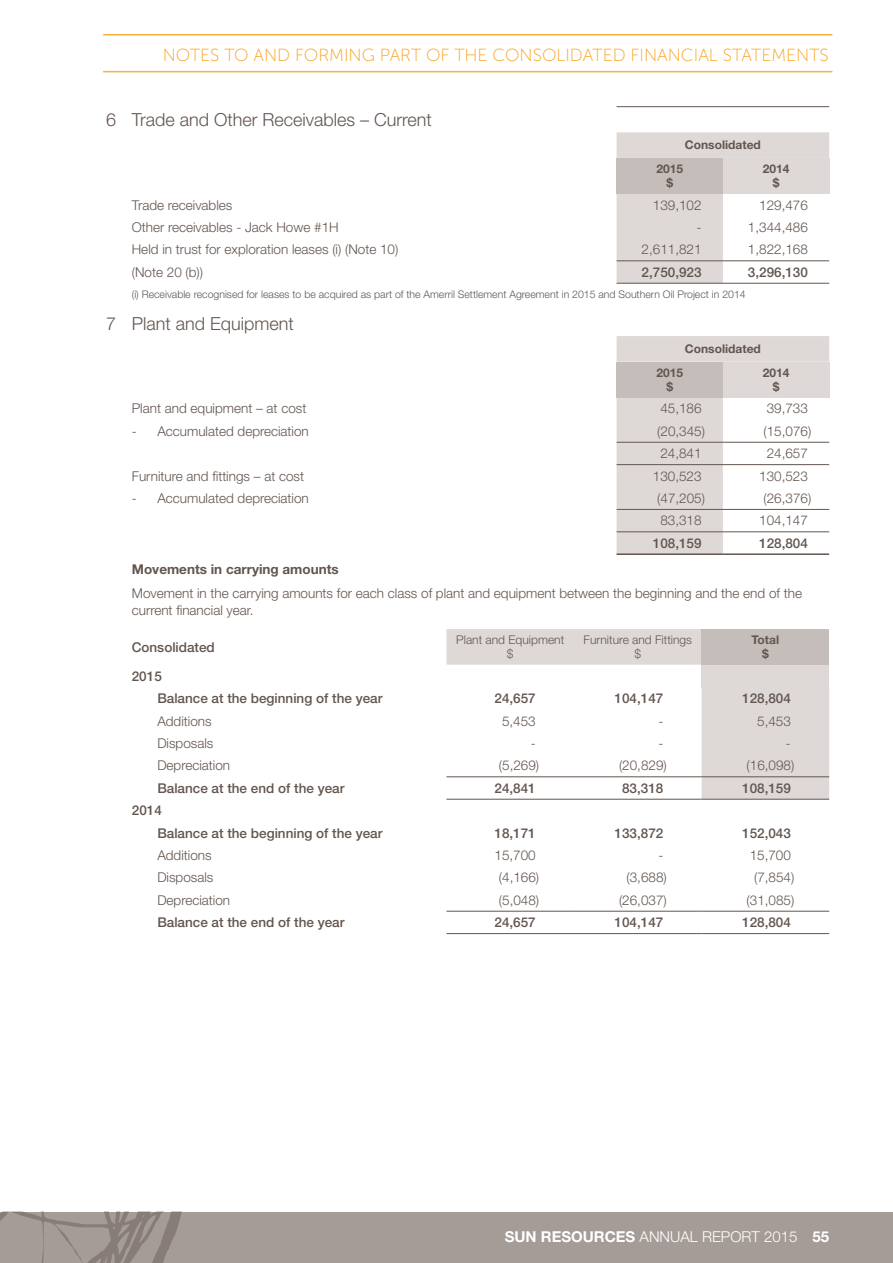
<style>
.page{position:relative;width:893px;height:1263px;background:#fff}
.page>*{position:absolute;margin:0;border:0;box-sizing:border-box;transform-origin:0 0}
.t1{font:300 18px "Helvetica Neue LT Std";color:#63554f}
.t2{font:17.55px "Museo Sans 100";color:#f9a01b}
.t3{font:300 15px "Helvetica Neue LT Std";color:#fff}
.t4{font:300 13.5px/16.2px "Helvetica Neue LT Std";color:#63554f}
.t5{font:500 13.5px/22.4px "Helvetica Neue LT Std";color:#63554f}
.t6{font:700 13.5px "Helvetica Neue LT Std";color:#63554f}
.t7{font:700 12px/14.4px "Helvetica Neue LT Std";color:#63554f;text-align:center}
.t8{font:300 12px/14.4px "Helvetica Neue LT Std";color:#63554f;text-align:center}
.t9{font:300 10.5px "Helvetica Neue LT Std";color:#58595b}
.s1{font-weight:700}
</style>
<div class="page">
<svg style="left:617px;top:132px;width:212px;height:151px"></svg>
<div style="left:617px;top:158px;width:106px;height:36px;background:#c5bdba"></div>
<div style="left:723px;top:158px;width:106px;height:36px;background:#ded9d7"></div>
<hr style="left:617px;top:106px;width:106px;height:1px;background:#63554f">
<hr style="left:723px;top:106px;width:106px;height:1px;background:#63554f">
<hr style="left:617px;top:260px;width:106px;height:1px;background:#63554f">
<hr style="left:723px;top:260px;width:106px;height:1px;background:#63554f">
<hr style="left:617px;top:283px;width:106px;height:1px;background:#63554f">
<hr style="left:723px;top:283px;width:106px;height:1px;background:#63554f">
<svg style="left:617px;top:336px;width:212px;height:217px;fill:#ded9d7"></svg>
<div style="left:617px;top:362px;width:106px;height:35px;background:#c5bdba"></div>
<div style="left:723px;top:362px;width:106px;height:35px;background:#ded9d7"></div>
<hr style="left:617px;top:442px;width:106px;height:1px;background:#63554f">
<hr style="left:723px;top:442px;width:106px;height:1px;background:#63554f">
<hr style="left:617px;top:464px;width:106px;height:1px;background:#63554f">
<hr style="left:723px;top:464px;width:106px;height:1px;background:#63554f">
<hr style="left:617px;top:531px;width:106px;height:1px;background:#63554f">
<hr style="left:723px;top:531px;width:106px;height:1px;background:#63554f">
<hr style="left:617px;top:553px;width:106px;height:2px;background:#63554f">
<hr style="left:723px;top:553px;width:106px;height:2px;background:#63554f">
<hr style="left:617px;top:509px;width:106px;height:1px;background:#63554f">
<hr style="left:723px;top:509px;width:106px;height:1px;background:#63554f">
<div style="left:446px;top:629px;width:256px;height:36px;background:#ded9d7"></div>
<div style="left:702px;top:629px;width:127px;height:36px;background:#c5bdba"></div>
<svg style="left:446px;top:665px;width:256px;height:134px"></svg>
<div style="left:702px;top:665px;width:127px;height:22px;background:#ded9d7"></div>
<div style="left:702px;top:687px;width:127px;height:112px;background:#ded9d7"></div>
<hr style="left:446px;top:776px;width:128px;height:1px;background:#63554f">
<hr style="left:574px;top:776px;width:128px;height:1px;background:#63554f">
<hr style="left:702px;top:776px;width:127px;height:1px;background:#63554f">
<hr style="left:446px;top:799px;width:128px;height:1px;background:#63554f">
<hr style="left:574px;top:799px;width:128px;height:1px;background:#63554f">
<hr style="left:702px;top:799px;width:127px;height:1px;background:#63554f">
<hr style="left:446px;top:911px;width:128px;height:1px;background:#63554f">
<hr style="left:574px;top:911px;width:128px;height:1px;background:#63554f">
<hr style="left:702px;top:911px;width:127px;height:1px;background:#63554f">
<hr style="left:446px;top:933px;width:128px;height:1px;background:#63554f">
<hr style="left:574px;top:933px;width:128px;height:1px;background:#63554f">
<hr style="left:702px;top:933px;width:127px;height:1px;background:#63554f">
<div style="left:0;top:1212px;width:893px;height:51px;background:#a59b97"></div>
<svg style="left:0;top:1212px;width:182px;height:51px"></svg>
<hr style="left:103px;top:71px;width:729px;height:1px;background:#fbb040">
<hr style="left:103px;top:34px;width:729px;height:2px;background:#fbb040">
<p class="t2" style="left:163px;top:45px;width:667px">NOTES TO AND FORMING PART OF THE CONSOLIDATED FINANCIAL STATEMENTS</p>
<h1 class="t1" style="left:106px;top:108px;width:327px">6 Trade and Other Receivables – Current</h1>
<p class="t7" style="left:685px;top:138px;width:77px">Consolidated</p>
<p class="t7" style="left:656px;top:161px;width:28px">2015 $</p>
<p class="t7" style="left:763px;top:161px;width:28px">2014 $</p>
<p class="t4" style="left:132px;top:196px;width:102px">Trade receivables</p>
<p class="t4" style="left:653px;top:196px;width:50px">139,102</p>
<p class="t4" style="left:759px;top:196px;width:50px">129,476</p>
<p class="t4" style="left:132px;top:219px;width:208px">Other receivables - Jack Howe #1H</p>
<p class="t4" style="left:697px;top:219px;width:6px">-</p>
<p class="t4" style="left:748px;top:219px;width:62px">1,344,486</p>
<p class="t4" style="left:132px;top:241px;width:268px">Held in trust for exploration leases (i) (Note 10)</p>
<p class="t4" style="left:642px;top:241px;width:62px">2,611,821</p>
<p class="t4" style="left:748px;top:241px;width:62px">1,822,168</p>
<p class="t4" style="left:132px;top:264px;width:73px">(Note 20 (b))</p>
<p class="t5" style="left:642px;top:261px;width:62px">2,750,923</p>
<p class="t5" style="left:748px;top:261px;width:62px">3,296,130</p>
<p class="t9" style="left:132px;top:287px;width:615px">(i) Receivable recognised for leases to be acquired as part of the Amerril Settlement Agreement in 2015 and Southern Oil Project in 2014</p>
<h1 class="t1" style="left:106px;top:312px;width:189px">7 Plant and Equipment</h1>
<p class="t7" style="left:685px;top:341px;width:77px">Consolidated</p>
<p class="t7" style="left:656px;top:365px;width:28px">2015 $</p>
<p class="t7" style="left:763px;top:365px;width:28px">2014 $</p>
<p class="t4" style="left:132px;top:400px;width:176px">Plant and equipment – at cost</p>
<p class="t4" style="left:660px;top:400px;width:43px">45,186</p>
<p class="t4" style="left:767px;top:400px;width:43px">39,733</p>
<p class="t4" style="left:132px;top:423px;width:179px">- Accumulated depreciation</p>
<p class="t4" style="left:657px;top:423px;width:49px">(20,345)</p>
<p class="t4" style="left:763px;top:423px;width:49px">(15,076)</p>
<p class="t4" style="left:660px;top:445px;width:43px">24,841</p>
<p class="t4" style="left:767px;top:445px;width:43px">24,657</p>
<p class="t4" style="left:132px;top:467px;width:174px">Furniture and fittings – at cost</p>
<p class="t4" style="left:653px;top:467px;width:50px">130,523</p>
<p class="t4" style="left:759px;top:467px;width:50px">130,523</p>
<p class="t4" style="left:132px;top:490px;width:179px">- Accumulated depreciation</p>
<p class="t4" style="left:657px;top:490px;width:49px">(47,205)</p>
<p class="t4" style="left:763px;top:490px;width:49px">(26,376)</p>
<p class="t4" style="left:660px;top:512px;width:43px">83,318</p>
<p class="t4" style="left:759px;top:512px;width:50px">104,147</p>
<p class="t5" style="left:653px;top:532px;width:50px">108,159</p>
<p class="t5" style="left:759px;top:532px;width:50px">128,804</p>
<p class="t6" style="left:132px;top:560px;width:208px">Movements in carrying amounts</p>
<p class="t4" style="left:132px;top:585px;width:672px">Movement in the carrying amounts for each class of plant and equipment between the beginning and the end of the current financial year.</p>
<p class="t5" style="left:132px;top:636px;width:85px">Consolidated</p>
<p class="t8" style="left:456px;top:632px;width:110px">Plant and Equipment $</p>
<p class="t8" style="left:584px;top:632px;width:110px">Furniture and Fittings $</p>
<p class="t7" style="left:752px;top:632px;width:29px">Total $</p>
<p class="t5" style="left:157px;top:665px;width:227px;text-indent:-26px">2015<br>Balance at the beginning of the year</p>
<p class="t5" style="left:494px;top:687px;width:43px">24,657</p>
<p class="t5" style="left:615px;top:687px;width:50px">104,147</p>
<p class="t5" style="left:742px;top:687px;width:50px">128,804</p>
<p class="t4" style="left:157px;top:712px;width:56px">Additions</p>
<p class="t4" style="left:502px;top:712px;width:35px">5,453</p>
<p class="t4" style="left:658px;top:712px;width:6px">-</p>
<p class="t4" style="left:757px;top:712px;width:35px">5,453</p>
<p class="t4" style="left:157px;top:735px;width:57px">Disposals</p>
<p class="t4" style="left:531px;top:735px;width:6px">-</p>
<p class="t4" style="left:658px;top:735px;width:6px">-</p>
<p class="t4" style="left:786px;top:735px;width:6px">-</p>
<p class="t4" style="left:157px;top:757px;width:74px">Depreciation</p>
<p class="t4" style="left:499px;top:757px;width:42px">(5,269)</p>
<p class="t4" style="left:619px;top:757px;width:49px">(20,829)</p>
<p class="t4" style="left:747px;top:757px;width:49px">(16,098)</p>
<p class="t5" style="left:157px;top:777px;width:189px">Balance at the end of the year</p>
<p class="t5" style="left:494px;top:777px;width:43px">24,841</p>
<p class="t5" style="left:622px;top:777px;width:43px">83,318</p>
<p class="t5" style="left:742px;top:777px;width:50px">108,159</p>
<p class="t5" style="left:157px;top:799px;width:227px;text-indent:-26px">2014<br>Balance at the beginning of the year</p>
<p class="t5" style="left:494px;top:821px;width:43px">18,171</p>
<p class="t5" style="left:615px;top:821px;width:50px">133,872</p>
<p class="t5" style="left:742px;top:821px;width:50px">152,043</p>
<p class="t4" style="left:157px;top:847px;width:56px">Additions</p>
<p class="t4" style="left:494px;top:847px;width:43px">15,700</p>
<p class="t4" style="left:658px;top:847px;width:6px">-</p>
<p class="t4" style="left:750px;top:847px;width:43px">15,700</p>
<p class="t4" style="left:157px;top:869px;width:57px">Disposals</p>
<p class="t4" style="left:499px;top:869px;width:42px">(4,166)</p>
<p class="t4" style="left:626px;top:869px;width:42px">(3,688)</p>
<p class="t4" style="left:754px;top:869px;width:42px">(7,854)</p>
<p class="t4" style="left:157px;top:892px;width:74px">Depreciation</p>
<p class="t4" style="left:499px;top:892px;width:42px">(5,048)</p>
<p class="t4" style="left:619px;top:892px;width:49px">(26,037)</p>
<p class="t4" style="left:747px;top:892px;width:49px">(31,085)</p>
<p class="t5" style="left:157px;top:911px;width:189px">Balance at the end of the year</p>
<p class="t5" style="left:494px;top:911px;width:43px">24,657</p>
<p class="t5" style="left:615px;top:911px;width:50px">104,147</p>
<p class="t5" style="left:742px;top:911px;width:50px">128,804</p>
<p class="t3" style="left:505px;top:1227px;width:326px"><span class="s1">SUN RESOURCES</span> ANNUAL REPORT 2015 <span class="s1">55</span></p>
</div>
